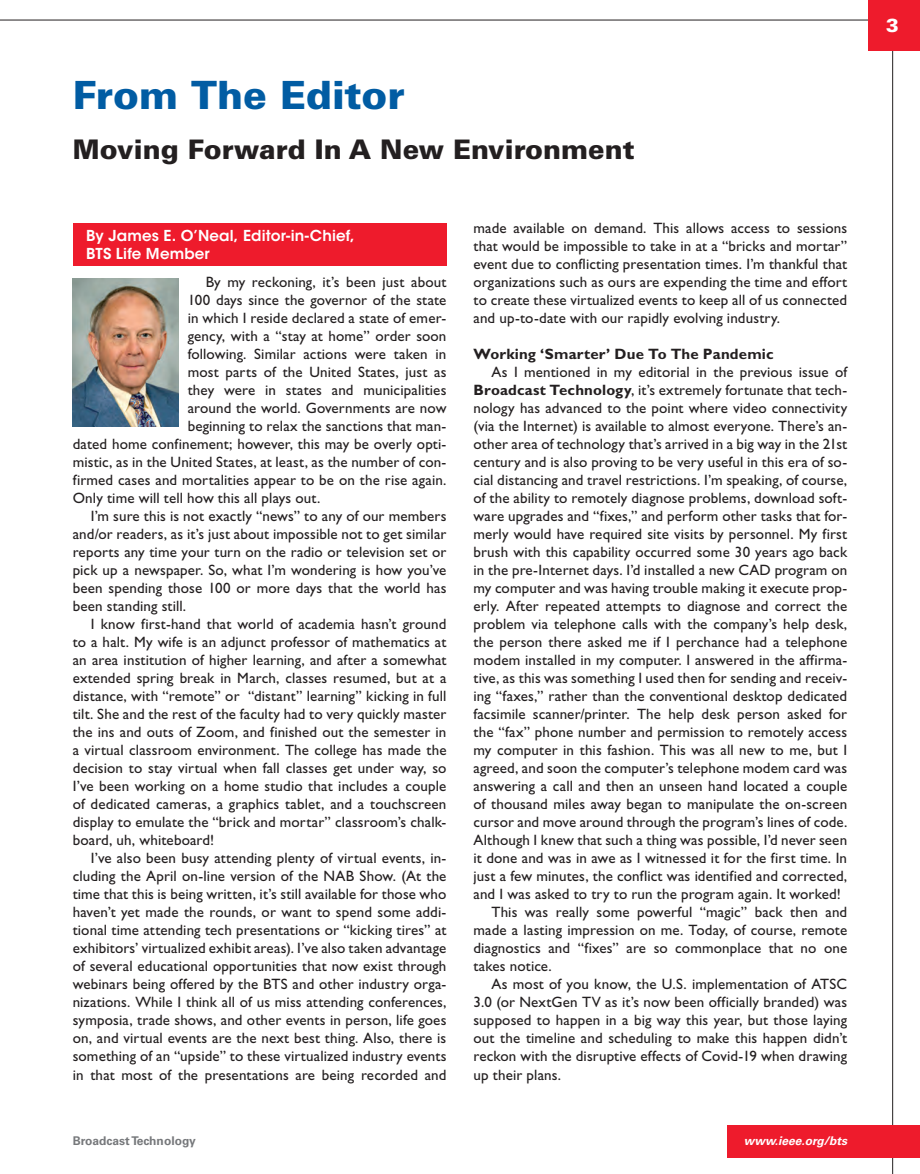
<style>
.page{position:relative;width:920px;height:1174px;background:#fff}
.page>*{position:absolute;margin:0;border:0;box-sizing:border-box;transform-origin:0 0}
.t1{font:900 39px "Univers LT Std";letter-spacing:-.005em;color:#015ca3}
.t2{font:900 27px "Univers LT Std";color:#231f20}
.t3{font:900 18.75px "Univers LT Std";color:#fff}
.t4{font:15px/18px "Gill Sans Std";letter-spacing:.01em;color:#231f20;text-align:justify}
.t5{font:600 15px/18px "ITC Avant Garde Std";letter-spacing:.01em;color:#fff}
.t6{font:700 15px "Gill Sans Std";letter-spacing:.01em;color:#231f20}
.t7{font:700 12px "Univers LT Std";color:#76787b}
.t8{font:italic 700 12px "Univers LT Std";color:#fff}
.s1{font-weight:700}
</style>
<div class="page">
<hr style="left:892px;top:0;width:1px;height:1174px;background:#231f20">
<hr style="left:0;top:20px;width:919px;height:1px;background:#231f20">
<div style="left:867px;top:0;width:52px;height:51px;background:#ee1b2c"></div>
<div style="left:727px;top:1126px;width:192px;height:32px;background:#ee1b2c"></div>
<img style="left:73px;top:278px;width:106px;height:148px">
<div style="left:73px;top:223px;width:373px;height:42px;background:#ee1b2c"></div>
<h1 class="t1" style="left:73px;top:70px;width:333px">From The Editor</h1>
<h2 class="t2" style="left:73px;top:132px;width:563px">Moving Forward In A New Environment</h2>
<p class="t5" style="left:86px;top:226px;width:270px">By James E. O’Neal, Editor-in-Chief,<br>BTS Life Member</p>
<p class="t4" style="left:206px;top:273px;width:242px">By my reckoning, it’s been just about</p>
<p class="t4" style="left:188px;top:291px;width:260px">100 days since the governor of the state</p>
<p class="t4" style="left:188px;top:309px;width:260px">in which I reside declared a state of emer-</p>
<p class="t4" style="left:188px;top:327px;width:260px">gency, with a “stay at home” order soon</p>
<p class="t4" style="left:188px;top:345px;width:260px">following. Similar actions were taken in</p>
<p class="t4" style="left:188px;top:363px;width:260px">most parts of the United States, just as</p>
<p class="t4" style="left:188px;top:381px;width:260px">they were in states and municipalities</p>
<p class="t4" style="left:188px;top:399px;width:260px">around the world. Governments are now</p>
<p class="t4" style="left:188px;top:417px;width:260px">beginning to relax the sanctions that man-</p>
<p class="t4" style="left:73px;top:435px;width:375px">dated home confinement; however, this may be overly opti-</p>
<p class="t4" style="left:73px;top:453px;width:375px">mistic, as in the United States, at least, as the number of con-</p>
<p class="t4" style="left:73px;top:471px;width:375px">firmed cases and mortalities appear to be on the rise again.</p>
<p class="t4" style="left:73px;top:489px;width:249px">Only time will tell how this all plays out.</p>
<p class="t4" style="left:91px;top:507px;width:357px">I’m sure this is not exactly “news” to any of our members</p>
<p class="t4" style="left:73px;top:525px;width:375px">and/or readers, as it’s just about impossible not to get similar</p>
<p class="t4" style="left:73px;top:543px;width:375px">reports any time your turn on the radio or television set or</p>
<p class="t4" style="left:73px;top:561px;width:375px">pick up a newspaper. So, what I’m wondering is how you’ve</p>
<p class="t4" style="left:73px;top:579px;width:375px">been spending those 100 or more days that the world has</p>
<p class="t4" style="left:73px;top:597px;width:115px">been standing still.</p>
<p class="t4" style="left:91px;top:615px;width:357px">I know first-hand that world of academia hasn’t ground</p>
<p class="t4" style="left:73px;top:633px;width:375px">to a halt. My wife is an adjunct professor of mathematics at</p>
<p class="t4" style="left:73px;top:651px;width:375px">an area institution of higher learning, and after a somewhat</p>
<p class="t4" style="left:73px;top:669px;width:375px">extended spring break in March, classes resumed, but at a</p>
<p class="t4" style="left:73px;top:687px;width:375px">distance, with “remote” or “distant” learning” kicking in full</p>
<p class="t4" style="left:73px;top:705px;width:375px">tilt. She and the rest of the faculty had to very quickly master</p>
<p class="t4" style="left:73px;top:723px;width:375px">the ins and outs of Zoom, and finished out the semester in</p>
<p class="t4" style="left:73px;top:741px;width:375px">a virtual classroom environment. The college has made the</p>
<p class="t4" style="left:73px;top:759px;width:375px">decision to stay virtual when fall classes get under way, so</p>
<p class="t4" style="left:73px;top:777px;width:375px">I’ve been working on a home studio that includes a couple</p>
<p class="t4" style="left:73px;top:795px;width:375px">of dedicated cameras, a graphics tablet, and a touchscreen</p>
<p class="t4" style="left:73px;top:813px;width:375px">display to emulate the “brick and mortar” classroom’s chalk-</p>
<p class="t4" style="left:73px;top:831px;width:143px">board, uh, whiteboard!</p>
<p class="t4" style="left:91px;top:849px;width:357px">I’ve also been busy attending plenty of virtual events, in-</p>
<p class="t4" style="left:73px;top:867px;width:375px">cluding the April on-line version of the NAB Show. (At the</p>
<p class="t4" style="left:73px;top:885px;width:375px">time that this is being written, it’s still available for those who</p>
<p class="t4" style="left:73px;top:903px;width:375px">haven’t yet made the rounds, or want to spend some addi-</p>
<p class="t4" style="left:73px;top:921px;width:375px">tional time attending tech presentations or “kicking tires” at</p>
<p class="t4" style="left:73px;top:939px;width:375px">exhibitors’ virtualized exhibit areas). I’ve also taken advantage</p>
<p class="t4" style="left:73px;top:957px;width:375px">of several educational opportunities that now exist through</p>
<p class="t4" style="left:73px;top:975px;width:375px">webinars being offered by the BTS and other industry orga-</p>
<p class="t4" style="left:73px;top:993px;width:375px">nizations. While I think all of us miss attending conferences,</p>
<p class="t4" style="left:73px;top:1011px;width:375px">symposia, trade shows, and other events in person, life goes</p>
<p class="t4" style="left:73px;top:1029px;width:375px">on, and virtual events are the next best thing. Also, there is</p>
<p class="t4" style="left:73px;top:1047px;width:375px">something of an “upside” to these virtualized industry events</p>
<p class="t4" style="left:73px;top:1065px;width:375px">in that most of the presentations are being recorded and</p>
<p class="t4" style="left:473px;top:219px;width:375px">made available on demand. This allows access to sessions that would be impossible to take in at a “bricks and mortar” event due to conflicting presentation times. I’m thankful that organizations such as ours are expending the time and effort to create these virtualized events to keep all of us connected and up-to-date with our rapidly evolving industry.</p>
<p class="t6" style="left:473px;top:345px;width:301px">Working ‘Smarter’ Due To The Pandemic</p>
<p class="t4" style="left:491px;top:363px;width:357px">As I mentioned in my editorial in the previous issue of</p>
<p class="t4" style="left:473px;top:381px;width:375px"><span class="s1">Broadcast Technology</span>, it’s extremely fortunate that tech-</p>
<p class="t4" style="left:473px;top:399px;width:375px">nology has advanced to the point where video connectivity</p>
<p class="t4" style="left:473px;top:417px;width:375px">(via the Internet) is available to almost everyone. There’s an-</p>
<p class="t4" style="left:473px;top:435px;width:375px">other area of technology that’s arrived in a big way in the 21st</p>
<p class="t4" style="left:473px;top:453px;width:375px">century and is also proving to be very useful in this era of so-</p>
<p class="t4" style="left:473px;top:471px;width:375px">cial distancing and travel restrictions. I’m speaking, of course,</p>
<p class="t4" style="left:473px;top:489px;width:375px">of the ability to remotely diagnose problems, download soft-</p>
<p class="t4" style="left:473px;top:507px;width:375px">ware upgrades and “fixes,” and perform other tasks that for-</p>
<p class="t4" style="left:473px;top:525px;width:375px">merly would have required site visits by personnel. My first</p>
<p class="t4" style="left:473px;top:543px;width:375px">brush with this capability occurred some 30 years ago back</p>
<p class="t4" style="left:473px;top:561px;width:375px">in the pre-Internet days. I’d installed a new CAD program on</p>
<p class="t4" style="left:473px;top:579px;width:375px">my computer and was having trouble making it execute prop-</p>
<p class="t4" style="left:473px;top:597px;width:375px">erly. After repeated attempts to diagnose and correct the</p>
<p class="t4" style="left:473px;top:615px;width:375px">problem via telephone calls with the company’s help desk,</p>
<p class="t4" style="left:473px;top:633px;width:375px">the person there asked me if I perchance had a telephone</p>
<p class="t4" style="left:473px;top:651px;width:375px">modem installed in my computer. I answered in the affirma-</p>
<p class="t4" style="left:473px;top:669px;width:375px">tive, as this was something I used then for sending and receiv-</p>
<p class="t4" style="left:473px;top:687px;width:375px">ing “faxes,” rather than the conventional desktop dedicated</p>
<p class="t4" style="left:473px;top:705px;width:375px">facsimile scanner/printer. The help desk person asked for</p>
<p class="t4" style="left:473px;top:723px;width:375px">the “fax” phone number and permission to remotely access</p>
<p class="t4" style="left:473px;top:741px;width:375px">my computer in this fashion. This was all new to me, but I</p>
<p class="t4" style="left:473px;top:759px;width:375px">agreed, and soon the computer’s telephone modem card was</p>
<p class="t4" style="left:473px;top:777px;width:375px">answering a call and then an unseen hand located a couple</p>
<p class="t4" style="left:473px;top:795px;width:375px">of thousand miles away began to manipulate the on-screen</p>
<p class="t4" style="left:473px;top:813px;width:375px">cursor and move around through the program’s lines of code.</p>
<p class="t4" style="left:473px;top:831px;width:375px">Although I knew that such a thing was possible, I’d never seen</p>
<p class="t4" style="left:473px;top:849px;width:375px">it done and was in awe as I witnessed it for the first time. In</p>
<p class="t4" style="left:473px;top:867px;width:375px">just a few minutes, the conflict was identified and corrected,</p>
<p class="t4" style="left:473px;top:885px;width:369px">and I was asked to try to run the program again. It worked!</p>
<p class="t4" style="left:491px;top:903px;width:357px">This was really some powerful “magic” back then and</p>
<p class="t4" style="left:473px;top:921px;width:375px">made a lasting impression on me. Today, of course, remote</p>
<p class="t4" style="left:473px;top:939px;width:375px">diagnostics and “fixes” are so commonplace that no one</p>
<p class="t4" style="left:473px;top:957px;width:80px">takes notice.</p>
<p class="t4" style="left:491px;top:975px;width:357px">As most of you know, the U.S. implementation of ATSC</p>
<p class="t4" style="left:473px;top:993px;width:375px">3.0 (or NextGen TV as it’s now been officially branded) was</p>
<p class="t4" style="left:473px;top:1011px;width:375px">supposed to happen in a big way this year, but those laying</p>
<p class="t4" style="left:473px;top:1029px;width:375px">out the timeline and scheduling to make this happen didn’t</p>
<p class="t4" style="left:473px;top:1047px;width:375px">reckon with the disruptive effects of Covid-19 when drawing</p>
<p class="t4" style="left:473px;top:1065px;width:89px">up their plans.</p>
<p class="t7" style="left:73px;top:1133px;width:124px">Broadcast Technology</p>
<p class="t8" style="left:743px;top:1133px;width:105px">www.ieee.org/bts</p>
<p class="t3" style="left:886px;top:13px;width:14px">3</p>
</div>
